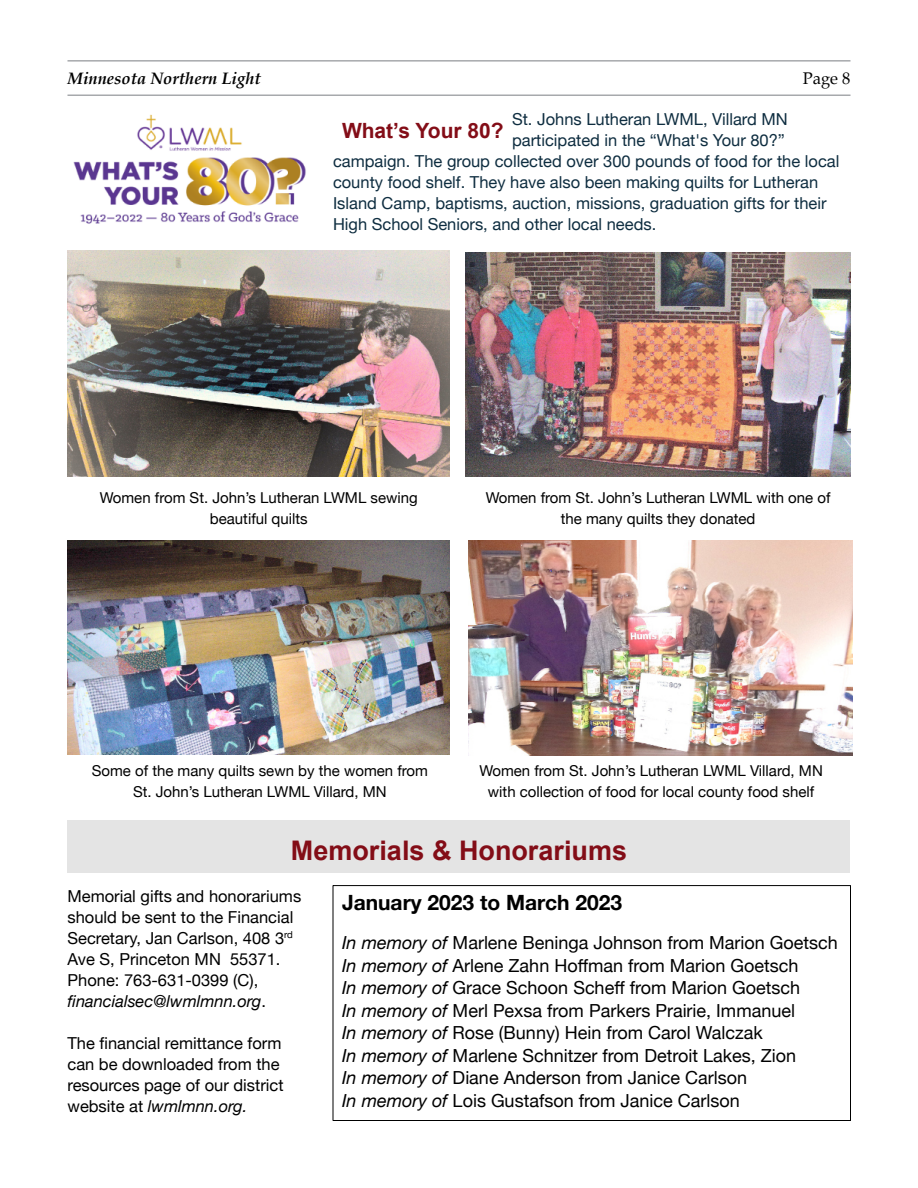
<style>
.page{position:relative;width:918px;height:1188px;background:#fff}
.page>*{position:absolute;margin:0;border:0;box-sizing:border-box;transform-origin:0 0}
.t1{font:700 27px "Arial";color:#830d17}
.t2{font:700 21px "Helvetica Neue";color:#000}
.t3{font:700 21px "Arial";color:#830d17}
.t4{font:18px/22.5px "Helvetica Neue";color:#000}
.t5{font:16.5px "Helvetica Neue";color:#0e2d40}
.t6{font:16.5px/21px "Helvetica Neue";color:#000}
.t7{font:italic 700 16.5px "Palatino";color:#000}
.t8{font:16.5px "Palatino";color:#000}
.t9{font:15px/21px "Helvetica Neue";color:#000;text-align:center}
.s1{font-style:italic}
</style>
<div class="page">
<hr style="left:68px;top:94px;width:782px;height:2px;background:#a7a9ac">
<hr style="left:68px;top:60px;width:782px;height:2px;background:#a7a9ac">
<img style="left:73px;top:114px;width:233px;height:110px">
<img style="left:68px;top:250px;width:382px;height:227px">
<img style="left:68px;top:540px;width:382px;height:214px">
<img style="left:466px;top:252px;width:384px;height:225px">
<img style="left:468px;top:540px;width:385px;height:216px">
<div style="left:333px;top:885px;width:518px;height:236px;border:1px solid #000"></div>
<div style="left:68px;top:820px;width:782px;height:53px;background:#e4e4e4"></div>
<p class="t7" style="left:68px;top:70px;width:195px">Minnesota Northern Light</p>
<p class="t8" style="left:803px;top:70px;width:49px">Page 8</p>
<p class="t5" style="left:512px;top:109px;width:277px">St. Johns Lutheran LWML, Villard MN</p>
<p class="t5" style="left:512px;top:130px;width:274px">participated in the “What's Your 80?”</p>
<p class="t5" style="left:333px;top:151px;width:508px">campaign. The group collected over 300 pounds of food for the local</p>
<p class="t5" style="left:333px;top:172px;width:487px">county food shelf. They have also been making quilts for Lutheran</p>
<p class="t5" style="left:333px;top:193px;width:495px">Island Camp, baptisms, auction, missions, graduation gifts for their</p>
<p class="t5" style="left:333px;top:214px;width:325px">High School Seniors, and other local needs.</p>
<p class="t3" style="left:342px;top:123px;width:163px">What’s Your 80?</p>
<p class="t9" style="left:100px;top:486px;width:319px">Women from St. John’s Lutheran LWML sewing beautiful quilts</p>
<p class="t9" style="left:486px;top:486px;width:346px">Women from St. John’s Lutheran LWML with one of the many quilts they donated</p>
<p class="t9" style="left:92px;top:759px;width:338px">Some of the many quilts sewn by the women from<br>St. John’s Lutheran LWML Villard, MN</p>
<p class="t9" style="left:479px;top:759px;width:345px">Women from St. John’s Lutheran LWML Villard, MN with collection of food for local county food shelf</p>
<h1 class="t1" style="left:291px;top:840px;width:338px">Memorials &amp; Honorariums</h1>
<p class="t6" style="left:68px;top:885px;width:235px">Memorial gifts and honorariums should be sent to the Financial<br>Secretary, Jan Carlson, 408 3<sup>rd<br></sup>Ave S, Princeton MN 55371.<br>Phone: 763-631-0399 (C), <span class="s1">financialsec@lwmlmnn.org</span>.</p>
<p class="t6" style="left:68px;top:1032px;width:218px">The financial remittance form can be downloaded from the resources page of our district website at <span class="s1">lwmlmnn.org.</span></p>
<p class="t2" style="left:342px;top:889px;width:282px">January 2023 to March 2023</p>
<p class="t4" style="left:342px;top:931px;width:497px"><span class="s1">In memory of</span> Marlene Beninga Johnson from Marion Goetsch <span class="s1">In memory of</span> Arlene Zahn Hoffman from Marion Goetsch<br><span class="s1">In memory of</span> Grace Schoon Scheff from Marion Goetsch<br><span class="s1">In memory of</span> Merl Pexsa from Parkers Prairie, Immanuel<br><span class="s1">In memory of</span> Rose (Bunny) Hein from Carol Walczak<br><span class="s1">In memory of</span> Marlene Schnitzer from Detroit Lakes, Zion<br><span class="s1">In memory of</span> Diane Anderson from Janice Carlson<br><span class="s1">In memory of</span> Lois Gustafson from Janice Carlson</p>
</div>
